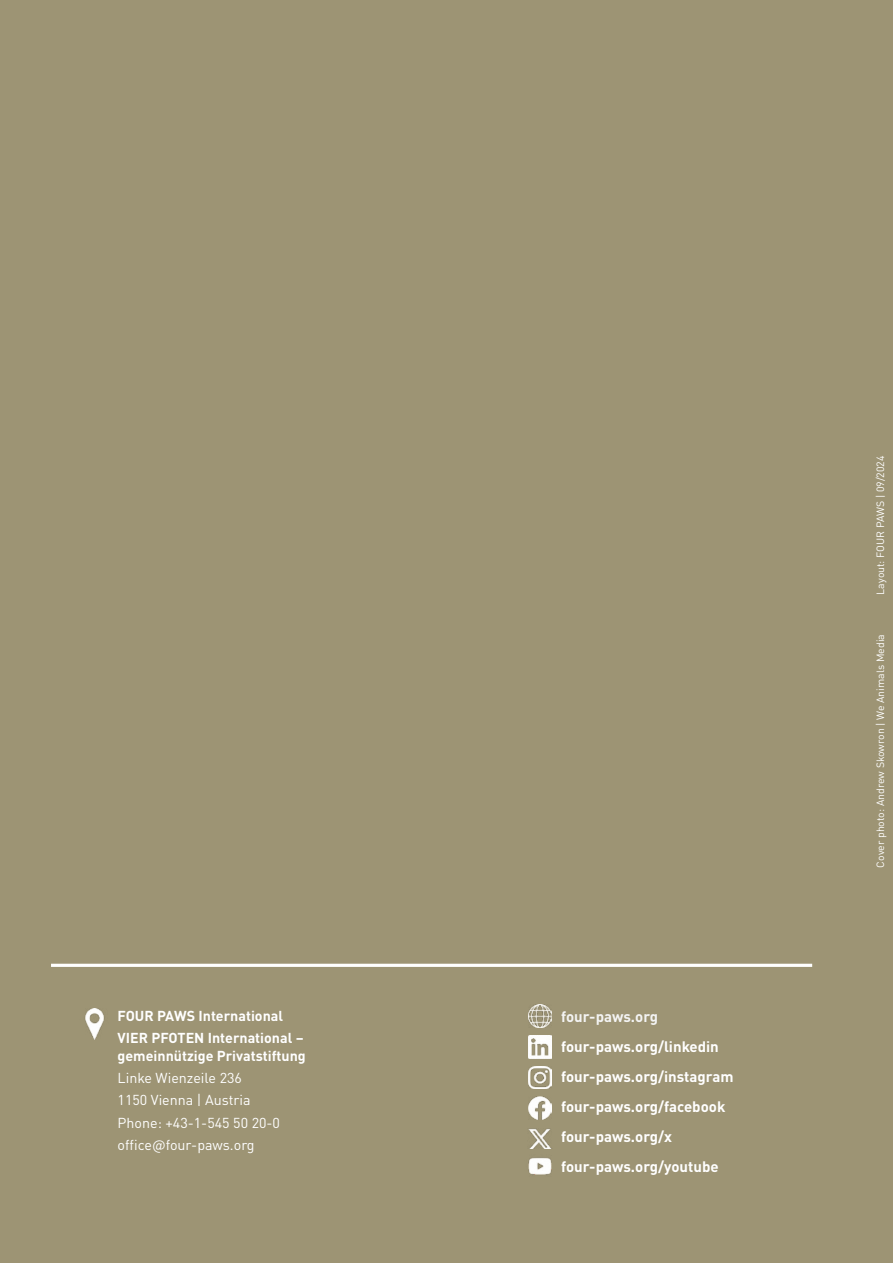
<style>
.page{position:relative;width:893px;height:1263px;background:#9d9474}
.page>*{position:absolute;margin:0;border:0;box-sizing:border-box;transform-origin:0 0}
.t1{font:700 15px/30px "DIN Pro";color:#fff}
.t2{font:700 15px "DIN Pro";color:#f4f4f4}
.t3{font:14.25px/22.2px "DIN Pro";color:#fff}
.t4{font:700 14.25px/22.2px "DIN Pro";color:#fff}
.t5{font:10.5px "DIN Pro";color:#fff}
</style>
<div class="page">
<img style="left:85px;top:1008px;width:19px;height:31px">
<img style="left:529px;top:1097px;width:22px;height:22px">
<img style="left:528px;top:1129px;width:23px;height:19px">
<img style="left:528px;top:1158px;width:24px;height:17px">
<img style="left:529px;top:1066px;width:22px;height:23px">
<img style="left:529px;top:1004px;width:22px;height:23px">
<img style="left:528px;top:1035px;width:23px;height:23px">
<hr style="left:51px;top:964px;width:761px;height:3px;background:#fff">
<p class="t4" style="left:118px;top:1005px;width:188px">FOUR PAWS International<br>VIER PFOTEN International –</p>
<p class="t4" style="left:118px;top:1046px;width:190px">gemeinnützige Privatstiftung</p>
<p class="t3" style="left:118px;top:1068px;width:164px">Linke Wienzeile 236<br>1150 Vienna | Austria<br>Phone: +43-1-545 50 20-0 office@four-paws.org</p>
<p class="t2" style="left:561px;top:1010px;width:98px">four-paws.org</p>
<p class="t1" style="left:561px;top:1032px;width:174px">four-paws.org/linkedin four-paws.org/instagram four-paws.org/facebook four-paws.org/x four-paws.org/youtube</p>
<p class="t5" style="left:875px;top:594px;width:140px;rotate:-90deg">Layout: FOUR PAWS | 09/2024</p>
<p class="t5" style="left:875px;top:867px;width:235px;rotate:-90deg">Cover photo: Andrew Skowron | We Animals Media</p>
</div>
